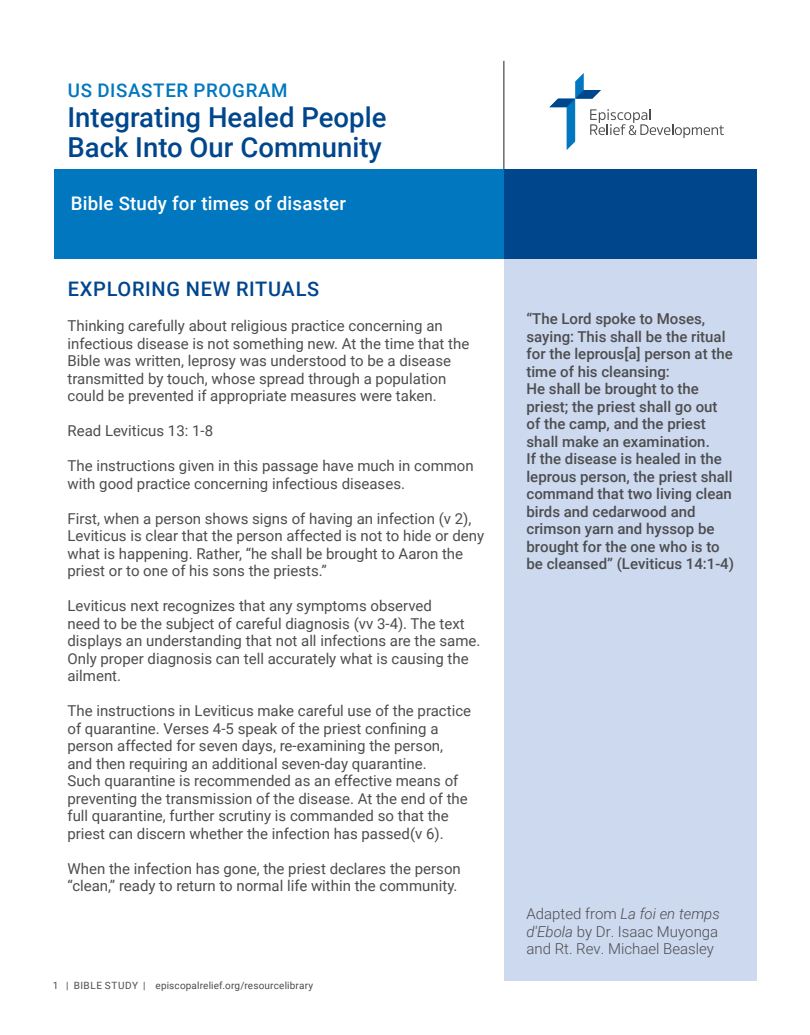
<style>
.page{position:relative;width:810px;height:1035px;background:#fff}
.page>*{position:absolute;margin:0;border:0;box-sizing:border-box;transform-origin:0 0}
.t1{font:500 27.5px/30px "Roboto";color:#00468c}
.t2{font:500 20px "Roboto";letter-spacing:.035em;color:#00468c}
.t3{font:500 18.75px "Roboto";letter-spacing:.01em;color:#fff}
.t4{font:500 18.75px "Roboto";letter-spacing:.035em;color:#0077be}
.t5{font:15px/17.5px "Roboto";color:#4d4d4f}
.t6{font:500 15px/17.5px "Roboto";color:#4d4d4f}
.t7{font:300 15px/17.5px "Roboto";color:#4d4d4f;text-align:justify}
.t8{font:10px "Roboto";letter-spacing:.015em;color:#4d4d4f}
.s1{font-style:italic}
</style>
<div class="page">
<div style="left:504px;top:259px;width:253px;height:722px;background:#cdd9ef"></div>
<hr style="left:503px;top:61px;width:1px;height:116px;background:#4d4d4f">
<div style="left:54px;top:169px;width:450px;height:90px;background:#0077be"></div>
<div style="left:504px;top:169px;width:253px;height:90px;background:#00468c"></div>
<svg style="left:549px;top:73px;width:175px;height:77px"></svg>
<p class="t4" style="left:68px;top:77px;width:221px">US DISASTER PROGRAM</p>
<p class="t1" style="left:68px;top:101px;width:320px">Integrating Healed People<br>Back Into Our Community</p>
<p class="t3" style="left:71px;top:190px;width:277px">Bible Study for times of disaster</p>
<p class="t2" style="left:68px;top:275px;width:253px">EXPLORING NEW RITUALS</p>
<p class="t5" style="left:68px;top:317px;width:403px">Thinking carefully about religious practice concerning an infectious disease is not something new. At the time that the Bible was written, leprosy was understood to be a disease transmitted by touch, whose spread through a population could be prevented if appropriate measures were taken.</p>
<p class="t5" style="left:68px;top:422px;width:147px">Read Leviticus 13: 1-8</p>
<p class="t5" style="left:68px;top:457px;width:408px">The instructions given in this passage have much in common with good practice concerning infectious diseases.</p>
<p class="t5" style="left:68px;top:509px;width:418px">First, when a person shows signs of having an infection (v 2), Leviticus is clear that the person affected is not to hide or deny what is happening. Rather, “he shall be brought to Aaron the priest or to one of his sons the priests.”</p>
<p class="t5" style="left:68px;top:597px;width:414px">Leviticus next recognizes that any symptoms observed<br>need to be the subject of careful diagnosis (vv 3-4). The text displays an understanding that not all infections are the same.<br>Only proper diagnosis can tell accurately what is causing the ailment.</p>
<p class="t5" style="left:68px;top:702px;width:405px">The instructions in Leviticus make careful use of the practice of quarantine. Verses 4-5 speak of the priest confining a person affected for seven days, re-examining the person, and then requiring an additional seven-day quarantine.<br>Such quarantine is recommended as an effective means of preventing the transmission of the disease. At the end of the full quarantine, further scrutiny is commanded so that the priest can discern whether the infection has passed(v 6).</p>
<p class="t5" style="left:68px;top:859px;width:395px">When the infection has gone, the priest declares the person “clean,” ready to return to normal life within the community.</p>
<p class="t8" style="left:53px;top:978px;width:262px">1 | BIBLE STUDY | episcopalrelief.org/resourcelibrary</p>
<p class="t6" style="left:527px;top:310px;width:209px">“The Lord spoke to Moses, saying: This shall be the ritual for the leprous[a] person at the time of his cleansing:<br>He shall be brought to the priest; the priest shall go out of the camp, and the priest shall make an examination.<br>If the disease is healed in the leprous person, the priest shall command that two living clean birds and cedarwood and crimson yarn and hyssop be brought for the one who is to be cleansed” (Leviticus 14:1-4)</p>
<p class="t7" style="left:527px;top:905px;width:195px">Adapted from <span class="s1">La foi en temps d'Ebola</span> by Dr. Isaac Muyonga and Rt. Rev. Michael Beasley</p>
</div>
